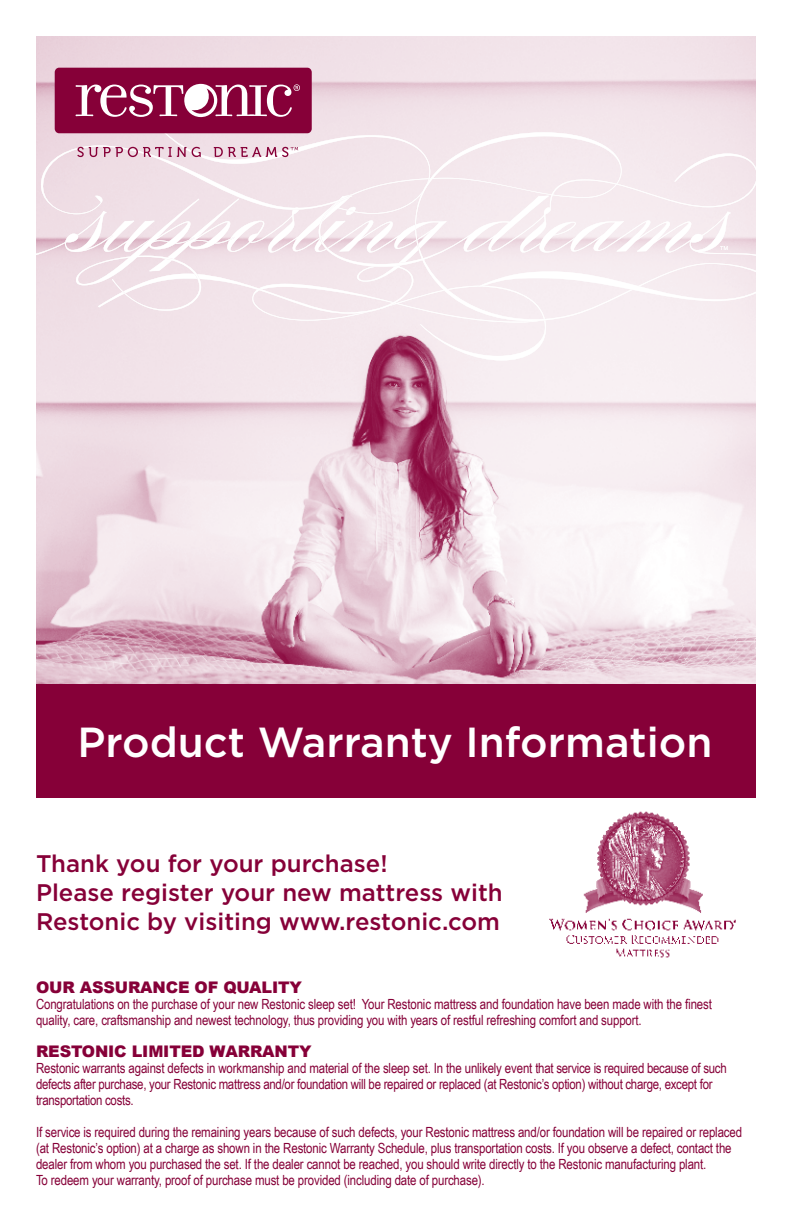
<style>
.page{position:relative;width:792px;height:1224px;background:#fff}
.page>*{position:absolute;margin:0;border:0;box-sizing:border-box;transform-origin:0 0}
.t1{font:500 42px "Gotham";color:#fff}
.t2{font:500 24px/28.8px "Gotham";color:#860038}
.t3{font:900 16px "Arial";letter-spacing:-.01em;color:#860038}
.t4{font:14px/16px "Arial Narrow";letter-spacing:-.01em;color:#860038}
</style>
<div class="page">
<img style="left:36px;top:36px;width:720px;height:649px">
<img style="left:252px;top:314px;width:294px;height:47px">
<img style="left:164px;top:132px;width:155px;height:88px">
<img style="left:98px;top:220px;width:221px;height:94px">
<img style="left:319px;top:132px;width:437px;height:189px">
<img style="left:674px;top:153px;width:82px;height:29px">
<img style="left:638px;top:263px;width:118px;height:8px">
<img style="left:540px;top:222px;width:36px;height:31px">
<img style="left:571px;top:221px;width:46px;height:31px">
<img style="left:617px;top:212px;width:139px;height:45px">
<img style="left:477px;top:271px;width:279px;height:30px">
<img style="left:36px;top:211px;width:40px;height:44px">
<img style="left:37px;top:145px;width:315px;height:69px">
<img style="left:149px;top:198px;width:90px;height:73px">
<img style="left:76px;top:199px;width:125px;height:112px">
<svg style="left:720px;top:246px;width:8px;height:4px"></svg>
<div style="left:36px;top:685px;width:720px;height:113px;background:#860038"></div>
<svg style="left:77px;top:147px;width:124px;height:10px"></svg>
<svg style="left:214px;top:147px;width:84px;height:10px"></svg>
<div style="left:55px;top:68px;width:257px;height:65px;background:#860038;border-radius:5px"></div>
<svg style="left:76px;top:84px;width:224px;height:33px"></svg>
<img style="left:549px;top:811px;width:187px;height:147px">
<div style="left:614px;top:906px;width:60px;height:10px;background:#fff"></div>
<h1 class="t1" style="left:77px;top:715px;width:637px">Product Warranty Information</h1>
<h2 class="t2" style="left:36px;top:849px;width:468px">Thank you for your purchase!<br>Please register your new mattress with<br>Restonic by visiting www.restonic.com</h2>
<p class="t3" style="left:36px;top:975px;width:267px">OUR ASSURANCE OF QUALITY</p>
<p class="t4" style="left:36px;top:995px;width:678px">Congratulations on the purchase of your new Restonic sleep set! Your Restonic mattress and foundation have been made with the finest quality, care, craftsmanship and newest technology, thus providing you with years of restful refreshing comfort and support.</p>
<p class="t3" style="left:36px;top:1039px;width:277px">RESTONIC LIMITED WARRANTY</p>
<p class="t4" style="left:36px;top:1059px;width:692px">Restonic warrants against defects in workmanship and material of the sleep set. In the unlikely event that service is required because of such defects after purchase, your Restonic mattress and/or foundation will be repaired or replaced (at Restonic’s option) without charge, except for transportation costs.</p>
<p class="t4" style="left:36px;top:1123px;width:708px">If service is required during the remaining years because of such defects, your Restonic mattress and/or foundation will be repaired or replaced (at Restonic’s option) at a charge as shown in the Restonic Warranty Schedule, plus transportation costs. If you observe a defect, contact the dealer from whom you purchased the set. If the dealer cannot be reached, you should write directly to the Restonic manufacturing plant.<br>To redeem your warranty, proof of purchase must be provided (including date of purchase).</p>
</div>
